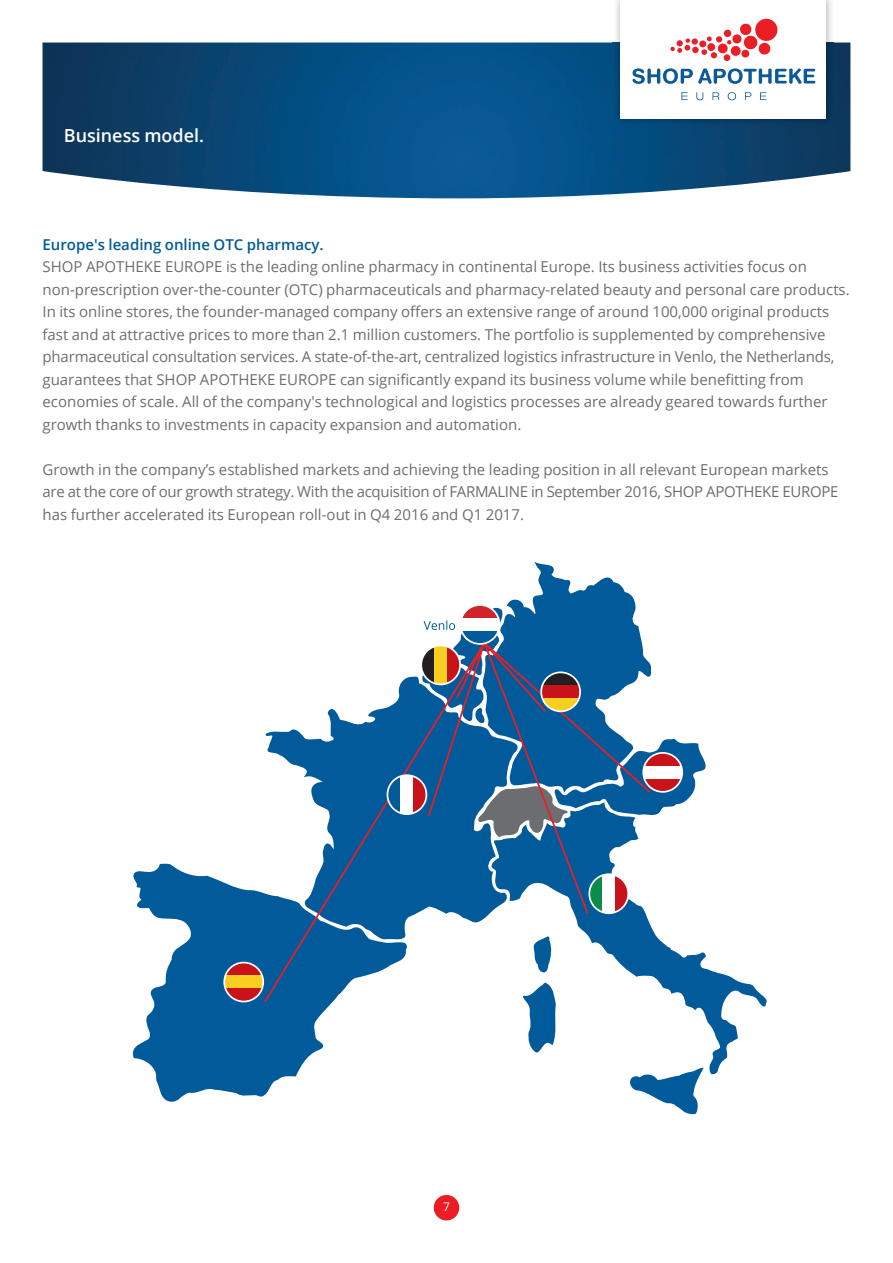
<style>
.page{position:relative;width:893px;height:1263px;background:#fff}
.page>*{position:absolute;margin:0;border:0;box-sizing:border-box;transform-origin:0 0}
.t1{font:600 18px "Open Sans";color:#fff}
.t2{font:15px/22.5px "Open Sans";color:#6c6d70}
.t3{font:600 15px "Open Sans";color:#015a99}
.t4{font:12px "Open Sans";color:#fff}
</style>
<div class="page">
<div style="left:434px;top:1195px;width:25px;height:25px;background:#ee1d23;border-radius:50%"></div>
<img style="left:43px;top:43px;width:807px;height:121px">
<svg style="left:42px;top:164px;width:809px;height:35px"></svg>
<img style="left:613px;top:0;width:221px;height:126px">
<div style="left:621px;top:0;width:205px;height:118px;background:#fff"></div>
<svg style="left:681px;top:92px;width:7px;height:8px"></svg>
<svg style="left:696px;top:92px;width:7px;height:8px"></svg>
<svg style="left:712px;top:92px;width:7px;height:8px"></svg>
<svg style="left:728px;top:92px;width:8px;height:8px"></svg>
<svg style="left:745px;top:92px;width:6px;height:8px"></svg>
<svg style="left:760px;top:92px;width:6px;height:8px"></svg>
<svg style="left:632px;top:68px;width:183px;height:16px"></svg>
<svg style="left:670px;top:19px;width:108px;height:42px"></svg>
<svg style="left:132px;top:863px;width:201px;height:239px;fill:#015a99"></svg>
<svg style="left:542px;top:914px;width:225px;height:161px"></svg>
<svg style="left:523px;top:983px;width:35px;height:70px"></svg>
<svg style="left:629px;top:1067px;width:75px;height:48px"></svg>
<svg style="left:533px;top:936px;width:19px;height:36px"></svg>
<svg style="left:223px;top:962px;width:41px;height:40px;background:#b27654"></svg>
<svg style="left:264px;top:707px;width:221px;height:295px;fill:#015a99"></svg>
<svg style="left:387px;top:561px;width:319px;height:353px"></svg>
<p class="t1" style="left:64px;top:123px;width:142px">Business model.</p>
<p class="t3" style="left:43px;top:234px;width:283px">Europe's leading online OTC pharmacy.</p>
<p class="t2" style="left:43px;top:255px;width:809px">SHOP APOTHEKE EUROPE is the leading online pharmacy in continental Europe. Its business activities focus on non-prescription over-the-counter (OTC) pharmaceuticals and pharmacy-related beauty and personal care products.<br>In its online stores, the founder-managed company offers an extensive range of around 100,000 original products fast and at attractive prices to more than 2.1 million customers. The portfolio is supplemented by comprehensive pharmaceutical consultation services. A state-of-the-art, centralized logistics infrastructure in Venlo, the Netherlands, guarantees that SHOP APOTHEKE EUROPE can significantly expand its business volume while benefitting from economies of scale. All of the company's technological and logistics processes are already geared towards further growth thanks to investments in capacity expansion and automation.</p>
<p class="t2" style="left:43px;top:458px;width:797px">Growth in the company’s established markets and achieving the leading position in all relevant European markets are at the core of our growth strategy. With the acquisition of FARMALINE in September 2016, SHOP APOTHEKE EUROPE has further accelerated its European roll-out in Q4 2016 and Q1 2017.</p>
<p class="t4" style="left:443px;top:1199px;width:8px">7</p>
</div>
